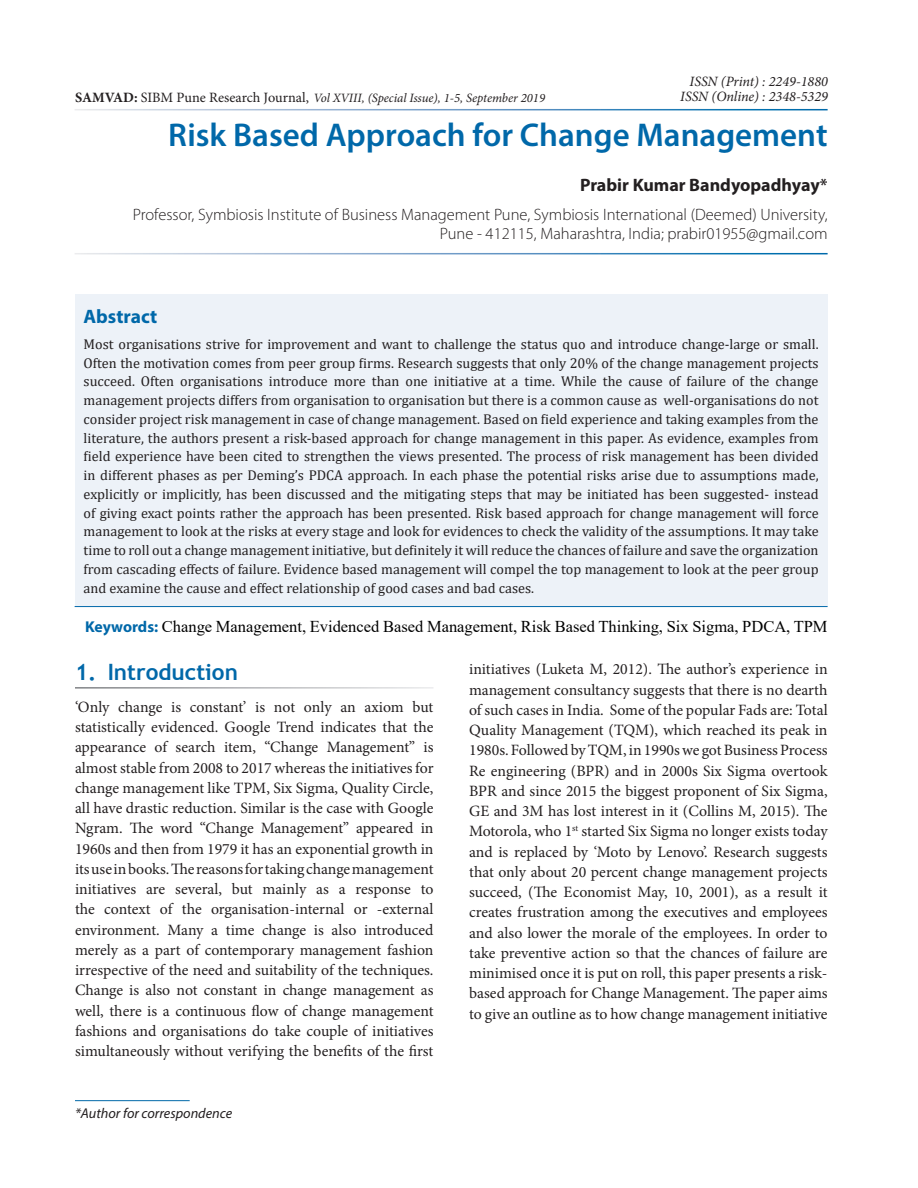
<style>
.page{position:relative;width:918px;height:1188px;background:#fff}
.page>*{position:absolute;margin:0;border:0;box-sizing:border-box;transform-origin:0 0}
.AT{font:600 33px "Myriad Pro";color:#0068a9}
.t1{font:700 22.5px "Trebuchet MS";color:#0068a9}
.Abs_Head{font:700 19.5px "Myriad Pro";color:#0068a9}
.Author{font:700 18px "Myriad Pro";color:#231f20}
.Affiliation_Last{font:300 16.5px/19.5px "Myriad Pro";color:#231f20;text-align:right}
.Keyword{font:16.5px "Times New Roman";color:#000}
.Text{font:15.75px/20.2px "Minion Pro";letter-spacing:-.005em;color:#231f20;text-align:justify}
.Abs_Text1{font:14.25px/18.8px "Cambria";color:#231f20;text-align:justify}
.t2{font:italic 14.25px "Minion Pro";color:#231f20}
.Footnote1{font:italic 14.25px "Myriad Pro";color:#231f20}
.t3{font:italic 12.75px "Minion Pro";letter-spacing:-.005em;color:#231f20}
.s1{font-weight:600}
.s2{font-weight:700;font-style:normal;font-size:14.25px}
.s3{font-style:normal;font-size:14.25px}
.s4{font-family:"Myriad Pro";font-weight:700;font-size:15.75px;color:#0068a9}
</style>
<div class="page">
<hr style="left:75px;top:1100px;width:115px;height:1px;background:#0068a9">
<div style="left:75px;top:295px;width:753px;height:311px;background:#edf2f8"></div>
<hr style="left:75px;top:606px;width:753px;height:1px;background:#0068a9">
<p class="t2" style="left:690px;top:72px;width:140px">ISSN (Print) : 2249-1880</p>
<p class="t2" style="left:680px;top:87px;width:149px">ISSN (Online) : 2348-5329</p>
<p class="AT" style="left:168px;top:114px;width:661px">Risk Based Approach for Change Management</p>
<p class="Author" style="left:580px;top:174px;width:249px">Prabir Kumar Bandyopadhyay<span class="s1">*</span></p>
<p class="Affiliation_Last" style="left:133px;top:205px;width:696px">Professor, Symbiosis Institute of Business Management Pune, Symbiosis International (Deemed) University,<br>Pune - 412115, Maharashtra, India; prabir01955@gmail.com</p>
<p class="t3" style="left:75px;top:90px;width:472px"><span class="s2">SAMVAD:</span> <span class="s3">SIBM Pune Research Journal,</span> Vol XVIII, (Special Issue), 1-5, September 2019</p>
<p class="Abs_Head" style="left:84px;top:303px;width:75px">Abstract</p>
<p class="Abs_Text1" style="left:84px;top:335px;width:737px">Most organisations strive for improvement and want to challenge the status quo and introduce change-large or small.<br>Often the motivation comes from peer group firms. Research suggests that only 20% of the change management projects succeed. Often organisations introduce more than one initiative at a time. While the cause of failure of the change management projects differs from organisation to organisation but there is a common cause as well-organisations do not consider project risk management in case of change management. Based on field experience and taking examples from the literature, the authors present a risk-based approach for change management in this paper. As evidence, examples from field experience have been cited to strengthen the views presented. The process of risk management has been divided in different phases as per Deming’s PDCA approach. In each phase the potential risks arise due to assumptions made, explicitly or implicitly, has been discussed and the mitigating steps that may be initiated has been suggested- instead of giving exact points rather the approach has been presented. Risk based approach for change management will force management to look at the risks at every stage and look for evidences to check the validity of the assumptions. It may take time to roll out a change management initiative, but definitely it will reduce the chances of failure and save the organization from cascading effects of failure. Evidence based management will compel the top management to look at the peer group and examine the cause and effect relationship of good cases and bad cases.</p>
<p class="Keyword" style="left:85px;top:615px;width:744px"><span class="s4">Keywords:</span> Change Management, Evidenced Based Management, Risk Based Thinking, Six Sigma, PDCA, TPM</p>
<h1 class="t1" style="left:75px;top:658px;width:164px">1. Introduction</h1>
<p class="Text" style="left:75px;top:697px;width:360px">‘Only change is constant’ is not only an axiom but statistically evidenced. Google Trend indicates that the appearance of search item, “Change Management” is almost stable from 2008 to 2017 whereas the initiatives for change management like TPM, Six Sigma, Quality Circle, all have drastic reduction. Similar is the case with Google Ngram. The word “Change Management” appeared in 1960s and then from 1979 it has an exponential growth in its use in books. The reasons for taking change management initiatives are several, but mainly as a response to the context of the organisation-internal or -external environment. Many a time change is also introduced merely as a part of contemporary management fashion irrespective of the need and suitability of the techniques.<br>Change is also not constant in change management as well, there is a continuous flow of change management fashions and organisations do take couple of initiatives simultaneously without verifying the benefits of the first</p>
<p class="Footnote1" style="left:75px;top:1104px;width:159px">*Author for correspondence</p>
<p class="Text" style="left:469px;top:659px;width:360px">initiatives (Luketa M, 2012). The author’s experience in management consultancy suggests that there is no dearth of such cases in India. Some of the popular Fads are: Total Quality Management (TQM), which reached its peak in 1980s. Followed by TQM, in 1990s we got Business Process Re engineering (BPR) and in 2000s Six Sigma overtook BPR and since 2015 the biggest proponent of Six Sigma, GE and 3M has lost interest in it (Collins M, 2015). The Motorola, who 1<sup>st</sup> started Six Sigma no longer exists today and is replaced by ‘Moto by Lenovo’. Research suggests that only about 20 percent change management projects succeed, (The Economist May, 10, 2001), as a result it creates frustration among the executives and employees and also lower the morale of the employees. In order to take preventive action so that the chances of failure are minimised once it is put on roll, this paper presents a risk&shy;based approach for Change Management. The paper aims to give an outline as to how change management initiative</p>
</div>
